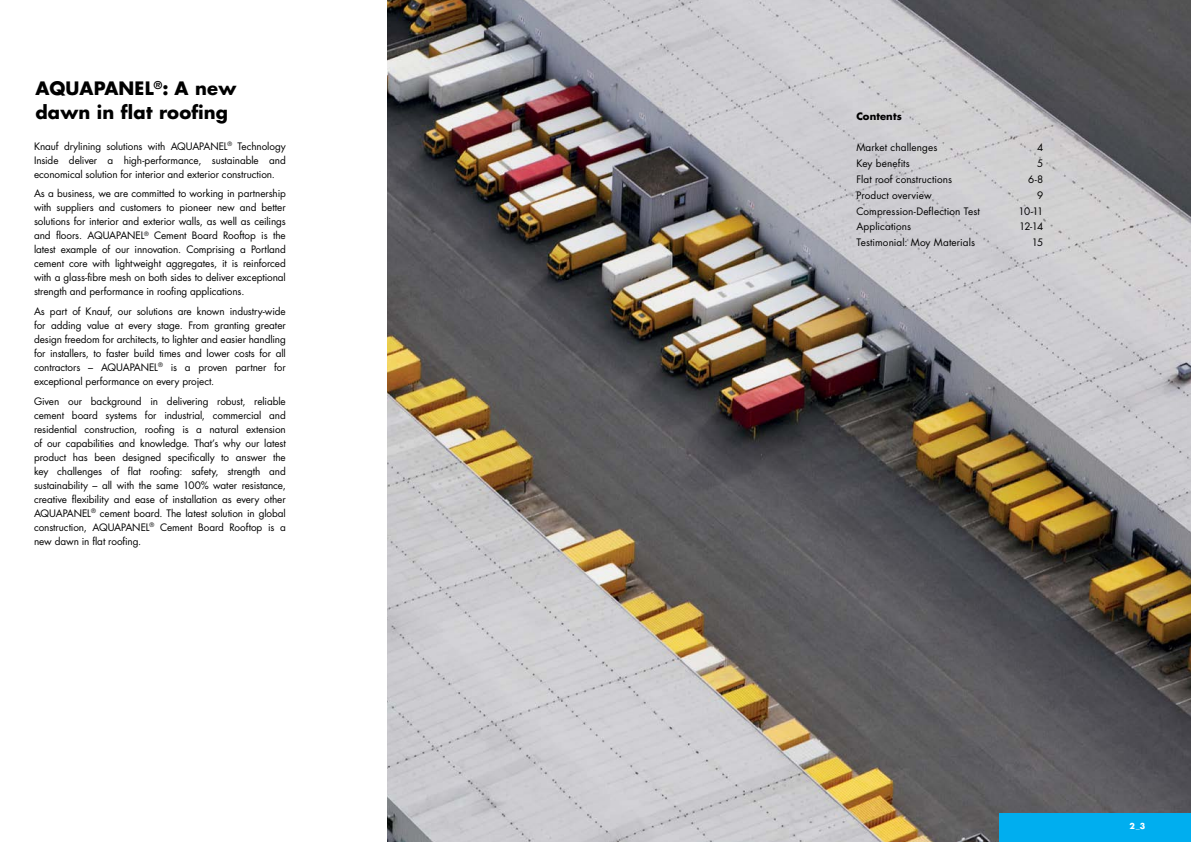
<style>
.page{position:relative;width:1191px;height:842px;background:#fff}
.page>*{position:absolute;margin:0;border:0;box-sizing:border-box;transform-origin:0 0}
.t1{font:700 18px/24px "Futura LT Pro";letter-spacing:.01em;color:#000}
.t2{font:10px/14px "Futura LT Pro";letter-spacing:-.005em;color:#000;text-align:justify}
.t3{font:10px "Futura LT Pro";letter-spacing:.015em;color:#000}
.t4{font:700 10px "Futura LT Pro";letter-spacing:.01em;color:#000}
.t5{font:700 8px "Futura LT Pro";color:#fff}
</style>
<div class="page">
<img style="left:387px;top:0;width:804px;height:842px">
<div style="left:999px;top:814px;width:192px;height:28px;background:#00aeef"></div>
<h1 class="t1" style="left:35px;top:76px;width:202px">AQUAPANEL<sup>®</sup>: A new dawn in flat roofing</h1>
<p class="t2" style="left:34px;top:139px;width:253px">Knauf drylining solutions with AQUAPANEL<sup>®</sup> Technology Inside deliver a high-performance, sustainable and economical solution for interior and exterior construction.</p>
<p class="t2" style="left:34px;top:186px;width:253px">As a business, we are committed to working in partnership with suppliers and customers to pioneer new and better solutions for interior and exterior walls, as well as ceilings and floors. AQUAPANEL<sup>®</sup> Cement Board Rooftop is the latest example of our innovation. Comprising a Portland cement core with lightweight aggregates, it is reinforced with a glass-fibre mesh on both sides to deliver exceptional strength and performance in roofing applications.</p>
<p class="t2" style="left:34px;top:304px;width:253px">As part of Knauf, our solutions are known industry-wide for adding value at every stage. From granting greater design freedom for architects, to lighter and easier handling for installers, to faster build times and lower costs for all contractors – AQUAPANEL<sup>®</sup> is a proven partner for exceptional performance on every project.</p>
<p class="t2" style="left:34px;top:394px;width:253px">Given our background in delivering robust, reliable cement board systems for industrial, commercial and residential construction, roofing is a natural extension of our capabilities and knowledge. That’s why our latest product has been designed specifically to answer the key challenges of flat roofing: safety, strength and sustainability – all with the same 100% water resistance, creative flexibility and ease of installation as every other AQUAPANEL<sup>®</sup> cement board. The latest solution in global construction, AQUAPANEL<sup>®</sup> Cement Board Rooftop is a new dawn in flat roofing.</p>
<p class="t4" style="left:856px;top:108px;width:47px">Contents</p>
<p class="t3" style="left:856px;top:141px;width:83px">Market challenges</p>
<p class="t2" style="left:1037px;top:140px;width:8px">4</p>
<p class="t2" style="left:856px;top:156px;width:55px">Key benefits</p>
<p class="t2" style="left:1037px;top:156px;width:8px">5</p>
<p class="t2" style="left:856px;top:172px;width:97px">Flat roof constructions</p>
<p class="t2" style="left:1028px;top:172px;width:17px">6-8</p>
<p class="t2" style="left:856px;top:188px;width:77px">Product overview</p>
<p class="t2" style="left:1037px;top:188px;width:8px">9</p>
<p class="t2" style="left:856px;top:204px;width:125px">Compression-Deflection Test</p>
<p class="t2" style="left:1018px;top:204px;width:26px">10-11</p>
<p class="t2" style="left:856px;top:220px;width:56px">Applications</p>
<p class="t2" style="left:1019px;top:220px;width:26px">12-14</p>
<p class="t2" style="left:856px;top:235px;width:120px">Testimonial: Moy Materials</p>
<p class="t2" style="left:1032px;top:235px;width:13px">15</p>
<p class="t5" style="left:1129px;top:819px;width:17px">2_3</p>
</div>
